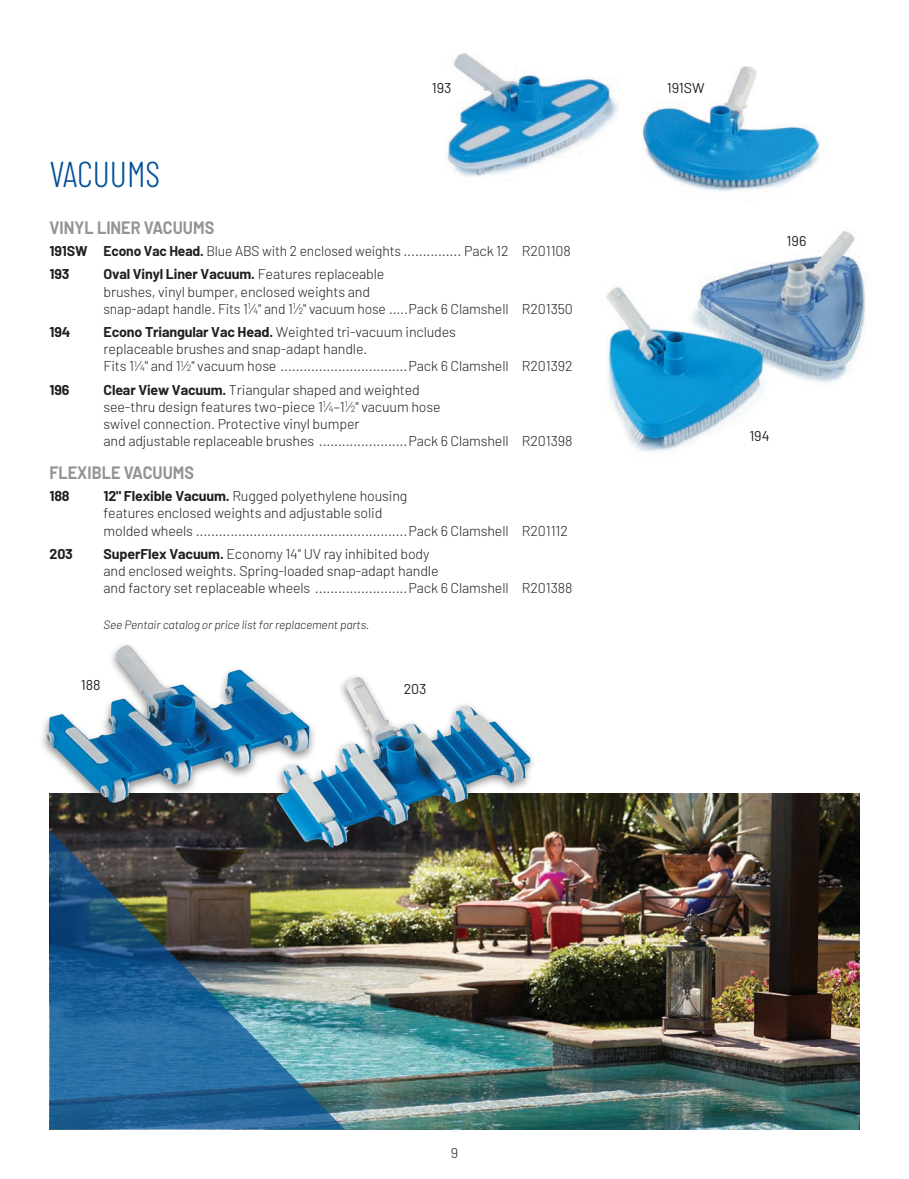
<style>
.page{position:relative;width:909px;height:1179px;background:#fff}
.page>*{position:absolute;margin:0;border:0;box-sizing:border-box;transform-origin:0 0}
.t1{font:300 36px "Barlow Condensed";color:#014e99}
.Gray_Subhead{font:700 18px "Barlow";color:#939598;scale:.9 1}
.t2{font:300 14.25px/17.2px "Barlow";letter-spacing:-.01em;color:#231f20}
.t3{font:700 14.25px "Barlow";letter-spacing:-.01em;color:#231f20}
.Number_Labels{font:14.25px "Barlow";color:#231f20}
.Footnote{font:italic 300 12px "Barlow";letter-spacing:-.01em;color:#231f20}
.s1{font-weight:700}
.s2{font-weight:300}
.s3{font-size:9px}
</style>
<div class="page">
<img style="left:50px;top:794px;width:810px;height:336px">
<img style="left:446px;top:53px;width:420px;height:399px">
<div style="left:268px;top:673px;width:268px;height:186px;background:#231f20;opacity:.5"></div>
<img style="left:276px;top:679px;width:225px;height:169px">
<div style="left:39px;top:642px;width:278px;height:172px;background:#231f20;opacity:.5"></div>
<img style="left:47px;top:645px;width:263px;height:158px">
<img style="left:50px;top:831px;width:295px;height:299px">
<p class="Number_Labels" style="left:432px;top:77px;width:21px">193</p>
<p class="Number_Labels" style="left:667px;top:77px;width:39px">191SW</p>
<p class="t1" style="left:50px;top:148px;width:112px">VACUUMS</p>
<p class="Gray_Subhead" style="left:50px;top:214px;width:185px">VINYL LINER VACUUMS</p>
<p class="t2" style="left:50px;top:241px;width:523px"><span class="s1">191SW Econo Vac Head.</span> Blue ABS with 2 enclosed weights ............... Pack 12 R201108</p>
<p class="t3" style="left:50px;top:264px;width:22px">193</p>
<p class="t3" style="left:103px;top:264px;width:282px">Oval Vinyl Liner Vacuum. <span class="s2">Features replaceable</span></p>
<p class="t2" style="left:103px;top:282px;width:471px">brushes, vinyl bumper, enclosed weights and<br>snap-adapt handle. Fits 1<sup>1</sup>⁄<span class="s3">4</span>" and 1<sup>1</sup>⁄<span class="s3">2</span>" vacuum hose .....Pack 6 Clamshell R201350</p>
<p class="t3" style="left:50px;top:321px;width:22px">194</p>
<p class="t2" style="left:103px;top:322px;width:354px"><span class="s1">Econo Triangular Vac Head.</span> Weighted tri-vacuum includes</p>
<p class="t2" style="left:103px;top:340px;width:265px">replaceable brushes and snap-adapt handle.</p>
<p class="t2" style="left:103px;top:357px;width:471px">Fits 1<sup>1</sup>⁄<span class="s3">4</span>" and 1<sup>1</sup>⁄<span class="s3">2</span>" vacuum hose .................................Pack 6 Clamshell R201392</p>
<p class="t3" style="left:50px;top:379px;width:21px">196</p>
<p class="t2" style="left:103px;top:380px;width:318px"><span class="s1">Clear View Vacuum.</span> Triangular shaped and weighted</p>
<p class="t2" style="left:103px;top:397px;width:339px">see-thru design features two-piece 1<sup>1</sup>⁄<span class="s3">4</span>–1<sup>1</sup>⁄<span class="s3">2</span>" vacuum hose</p>
<p class="t2" style="left:103px;top:415px;width:258px">swivel connection. Protective vinyl bumper</p>
<p class="t2" style="left:103px;top:432px;width:470px">and adjustable replaceable brushes .......................Pack 6 Clamshell R201398</p>
<p class="Gray_Subhead" style="left:50px;top:460px;width:162px">FLEXIBLE VACUUMS</p>
<p class="t3" style="left:50px;top:486px;width:22px">188</p>
<p class="t2" style="left:103px;top:487px;width:305px"><span class="s1">12" Flexible Vacuum.</span> Rugged polyethylene housing</p>
<p class="t2" style="left:103px;top:504px;width:280px">features enclosed weights and adjustable solid</p>
<p class="t2" style="left:103px;top:521px;width:466px">molded wheels .......................................................Pack 6 Clamshell R201112</p>
<p class="t3" style="left:50px;top:543px;width:25px">203</p>
<p class="t2" style="left:103px;top:544px;width:328px"><span class="s1">SuperFlex Vacuum.</span> Economy 14" UV ray inhibited body</p>
<p class="t2" style="left:103px;top:562px;width:337px">and enclosed weights. Spring-loaded snap-adapt handle</p>
<p class="t2" style="left:103px;top:579px;width:470px">and factory set replaceable wheels ........................Pack 6 Clamshell R201388</p>
<p class="Footnote" style="left:104px;top:616px;width:267px">See Pentair catalog or price list for replacement parts.</p>
<p class="Number_Labels" style="left:81px;top:674px;width:21px">188</p>
<p class="Number_Labels" style="left:404px;top:679px;width:24px">203</p>
<p class="Number_Labels" style="left:787px;top:231px;width:21px">196</p>
<p class="Number_Labels" style="left:749px;top:425px;width:22px">194</p>
<p class="t2" style="left:451px;top:1144px;width:9px">9</p>
</div>
